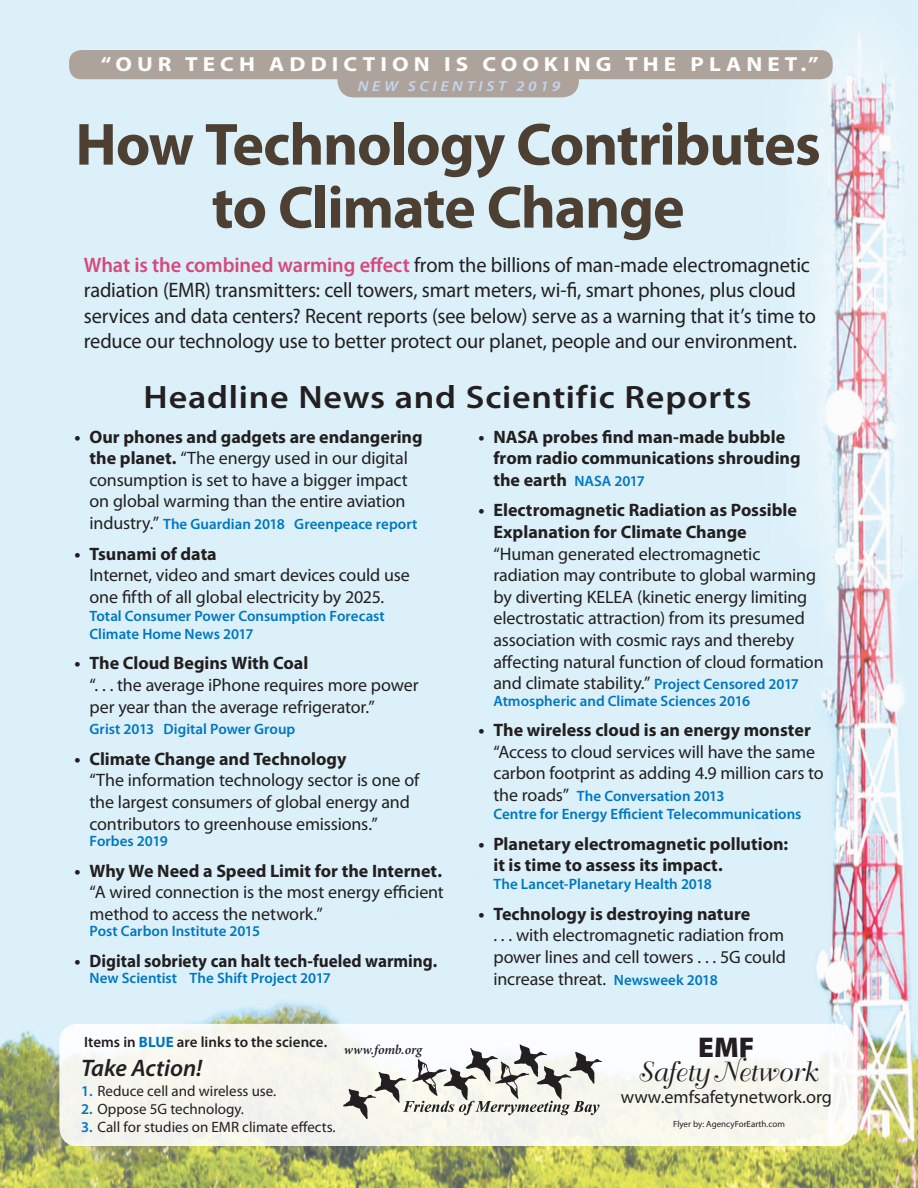
<style>
.page{position:relative;width:918px;height:1188px;background:#fff}
.page>*{position:absolute;margin:0;border:0;box-sizing:border-box;transform-origin:0 0}
.t1{font:700 60px/63px "Myriad Pro";letter-spacing:-.02em;color:#4d3f31;text-align:center}
.t2{font:600 32.4px "Myriad Pro";letter-spacing:.02em;color:#231f20;scale:1.11 1}
.t3{font:900 28.65px "Myriad Pro";color:#231f20}
.t4{font:27.3px "Bellevue";color:#231f20}
.t5{font:italic 600 24px "Myriad Pro";color:#231f20}
.t6{font:21px/25.2px "Myriad Pro";letter-spacing:-.005em;color:#231f20}
.t7{font:700 20.4px "Myriad Pro";letter-spacing:.22em;color:#fff;scale:1.13 1}
.t8{font:18.15px "Myriad Pro";color:#231f20}
.t9{font:18px/21.6px "Myriad Pro";letter-spacing:-.01em;color:#231f20}
.t10{font:700 18px/21.6px "Myriad Pro";color:#231f20}
.t11{font:600 15px/18px "Myriad Pro";color:#0077c0}
.t12{font:15px "Myriad Pro";color:#231f20}
.t13{font:600 15px "Myriad Pro";color:#231f20}
.t14{font:italic 600 14.55px "Myriad Pro";letter-spacing:.22em;color:#c3d5ed;scale:1.13 1}
.t15{font:italic 600 13.5px "Minion Pro";letter-spacing:-.005em;color:#231f20}
.t16{font:9px "Myriad Pro";color:#231f20}
.s1{font-weight:600;color:#d5497d}
.s2{font-weight:600;font-size:15px;color:#0077c0}
.s3{font-weight:400;font-size:18px;color:#231f20}
.s4{font-weight:700}
.s5{font-weight:700;color:#0077c0}
.s6{font-weight:600;color:#0077c0}
</style>
<div class="page">
<img style="left:0;top:0;width:918px;height:1188px">
<div style="left:69px;top:50px;width:764px;height:29px;background:#aea39a;border-radius:12px"></div>
<div style="left:338px;top:60px;width:241px;height:37px;background:#aea39a;border-radius:16px"></div>
<div style="left:59px;top:1024px;width:795px;height:122px;background:linear-gradient(to right,#f5f6f0,#f8faf5);border-radius:18px"></div>
<img style="left:342px;top:1043px;width:262px;height:77px">
<p class="t7" style="left:101px;top:51px;width:637px">“OUR TECH ADDICTION IS COOKING THE PLANET.”</p>
<p class="t14" style="left:358px;top:77px;width:181px">NEW SCIENTIST 2019</p>
<p class="t1" style="left:75px;top:111px;width:747px">How Technology Contributes to Climate Change</p>
<p class="t6" style="left:84px;top:252px;width:734px"><span class="s1">What is the combined warming effect</span> from the billions of man-made electromagnetic radiation (EMR) transmitters: cell towers, smart meters, wi-fi, smart phones, plus cloud services and data centers? Recent reports (see below) serve as a warning that it’s time to reduce our technology use to better protect our planet, people and our environment.</p>
<p class="t2" style="left:144px;top:376px;width:549px">Headline News and Scientific Reports</p>
<p class="t10" style="left:493px;top:425px;width:309px;text-indent:-15px">• NASA probes find man-made bubble from radio communications shrouding the earth <span class="s2">NASA 2017</span></p>
<p class="t10" style="left:493px;top:499px;width:305px;text-indent:-15px">• Electromagnetic Radiation as Possible<br>Explanation for Climate Change</p>
<p class="t9" style="left:493px;top:542px;width:332px">“Human generated electromagnetic radiation may contribute to global warming by diverting KELEA (kinetic energy limiting electrostatic attraction) from its presumed association with cosmic rays and thereby affecting natural function of cloud formation and climate stability.” <span class="s2">Project Censored 2017</span></p>
<p class="t11" style="left:493px;top:691px;width:258px">Atmospheric and Climate Sciences 2016</p>
<p class="t10" style="left:478px;top:719px;width:334px">• The wireless cloud is an energy monster</p>
<p class="t9" style="left:493px;top:741px;width:332px">“Access to cloud services will have the same carbon footprint as adding 4.9 million cars to</p>
<p class="t11" style="left:493px;top:787px;width:310px"><span class="s3">the roads”</span> The Conversation 2013<br>Centre for Energy Efficient Telecommunications</p>
<p class="t10" style="left:478px;top:832px;width:311px">• Planetary electromagnetic pollution:</p>
<p class="t10" style="left:493px;top:854px;width:231px">it is time to assess its impact.</p>
<p class="t11" style="left:493px;top:875px;width:220px">The Lancet-Planetary Health 2018</p>
<p class="t10" style="left:478px;top:902px;width:273px">• Technology is destroying nature</p>
<p class="t9" style="left:493px;top:924px;width:294px;text-align:justify">. . . with electromagnetic radiation from power lines and cell towers . . . 5G could increase threat. <span class="s2">Newsweek 2018</span></p>
<p class="t9" style="left:75px;top:425px;width:350px;text-align:center"><span class="s4">• Our phones and gadgets are endangering the planet.</span> “The energy used in our digital consumption is set to have a bigger impact<br>on global warming than the entire aviation</p>
<p class="t11" style="left:90px;top:514px;width:329px"><span class="s3">industry.”</span> The Guardian 2018 Greenpeace report</p>
<p class="t9" style="left:90px;top:542px;width:322px;text-indent:-15px"><span class="s4">• Tsunami of data<br></span>Internet, video and smart devices could use one fifth of all global electricity by 2025.</p>
<p class="t11" style="left:90px;top:606px;width:297px">Total Consumer Power Consumption Forecast<br>Climate Home News 2017</p>
<p class="t10" style="left:75px;top:652px;width:235px">• The Cloud Begins With Coal</p>
<p class="t9" style="left:90px;top:674px;width:331px">“. . . the average iPhone requires more power per year than the average refrigerator.”</p>
<p class="t11" style="left:90px;top:720px;width:207px">Grist 2013 Digital Power Group</p>
<p class="t10" style="left:75px;top:747px;width:273px">• Climate Change and Technology</p>
<p class="t9" style="left:90px;top:769px;width:331px">“The information technology sector is one of the largest consumers of global energy and contributors to greenhouse emissions.”</p>
<p class="t11" style="left:90px;top:832px;width:80px">Forbes 2019</p>
<p class="t10" style="left:75px;top:859px;width:369px">• Why We Need a Speed Limit for the Internet.</p>
<p class="t9" style="left:90px;top:881px;width:356px">“A wired connection is the most energy efficient method to access the network.”</p>
<p class="t11" style="left:90px;top:922px;width:172px">Post Carbon Institute 2015</p>
<p class="t10" style="left:75px;top:949px;width:364px">• Digital sobriety can halt tech-fueled warming.</p>
<p class="t11" style="left:90px;top:969px;width:243px">New Scientist The Shift Project 2017</p>
<p class="t13" style="left:84px;top:1032px;width:244px">Items in <span class="s5">BLUE</span> are links to the science.</p>
<p class="t5" style="left:81px;top:1053px;width:123px">Take Action!</p>
<p class="t12" style="left:81px;top:1082px;width:197px"><span class="s6">1.</span> Reduce cell and wireless use.</p>
<p class="t12" style="left:81px;top:1100px;width:165px"><span class="s6">2.</span> Oppose 5G technology.</p>
<p class="t12" style="left:81px;top:1118px;width:256px"><span class="s6">3.</span> Call for studies on EMR climate effects.</p>
<p class="t15" style="left:344px;top:1040px;width:80px">www.fomb.org</p>
<p class="t3" style="left:698px;top:1029px;width:58px">EMF</p>
<p class="t4" style="left:637px;top:1056px;width:181px">SafetyNetwork</p>
<p class="t8" style="left:621px;top:1086px;width:213px">www.emfsafetynetwork.org</p>
<p class="t16" style="left:673px;top:1118px;width:113px">Flyer by: AgencyForEarth.com</p>
</div>
